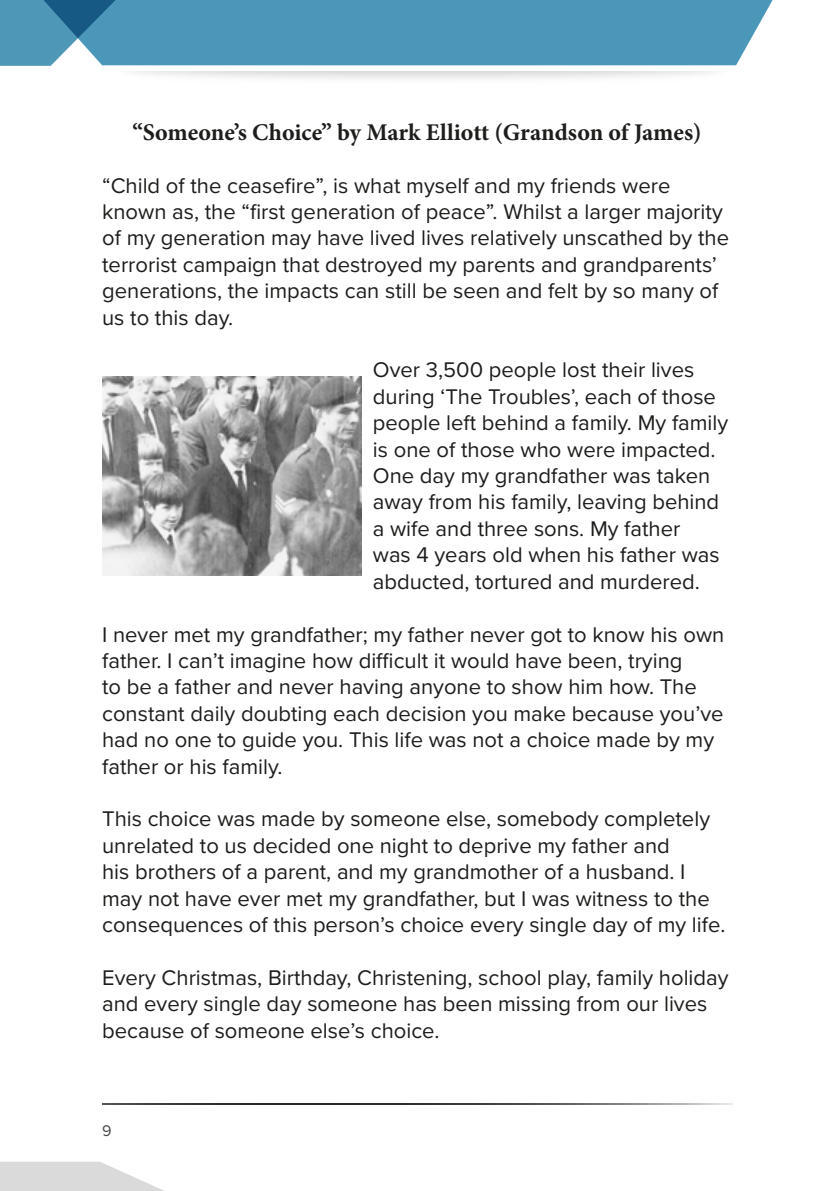
<style>
.page{position:relative;width:840px;height:1191px;background:#fff}
.page>*{position:absolute;margin:0;border:0;box-sizing:border-box;transform-origin:0 0}
.t1{font:700 24px "Minion Pro";color:#1d1d1b}
.t2{font:22px/26.4px "Proxima Nova";color:#1d1d1b}
.t3{font:16px "Proxima Nova";color:#4a4a49}
</style>
<div class="page">
<svg style="left:0;top:1161px;width:164px;height:30px"></svg>
<div style="left:142px;top:0;width:631px;height:65px;background:#4a97b9"></div>
<svg style="left:0;top:0;width:142px;height:66px;background:#5396b5"></svg>
<svg style="left:102px;top:1103px;width:629px;height:1px"></svg>
<img style="left:102px;top:376px;width:259px;height:199px">
<p class="t1" style="left:132px;top:115px;width:570px">“Someone’s Choice” by Mark Elliott (Grandson of James)</p>
<p class="t2" style="left:102px;top:171px;width:628px">“Child of the ceasefire”, is what myself and my friends were known as, the “first generation of peace”. Whilst a larger majority of my generation may have lived lives relatively unscathed by the terrorist campaign that destroyed my parents and grandparents’ generations, the impacts can still be seen and felt by so many of us to this day.</p>
<p class="t2" style="left:372px;top:356px;width:357px">Over 3,500 people lost their lives during ‘The Troubles’, each of those people left behind a family. My family is one of those who were impacted.<br>One day my grandfather was taken away from his family, leaving behind a wife and three sons. My father<br>was 4 years old when his father was abducted, tortured and murdered.</p>
<p class="t2" style="left:102px;top:620px;width:623px">I never met my grandfather; my father never got to know his own father. I can’t imagine how difficult it would have been, trying<br>to be a father and never having anyone to show him how. The constant daily doubting each decision you make because you’ve had no one to guide you. This life was not a choice made by my father or his family.</p>
<p class="t2" style="left:102px;top:805px;width:624px">This choice was made by someone else, somebody completely unrelated to us decided one night to deprive my father and<br>his brothers of a parent, and my grandmother of a husband. I may not have ever met my grandfather, but I was witness to the consequences of this person’s choice every single day of my life.</p>
<p class="t2" style="left:102px;top:963px;width:627px">Every Christmas, Birthday, Christening, school play, family holiday and every single day someone has been missing from our lives because of someone else’s choice.</p>
<p class="t3" style="left:102px;top:1119px;width:11px">9</p>
</div>
